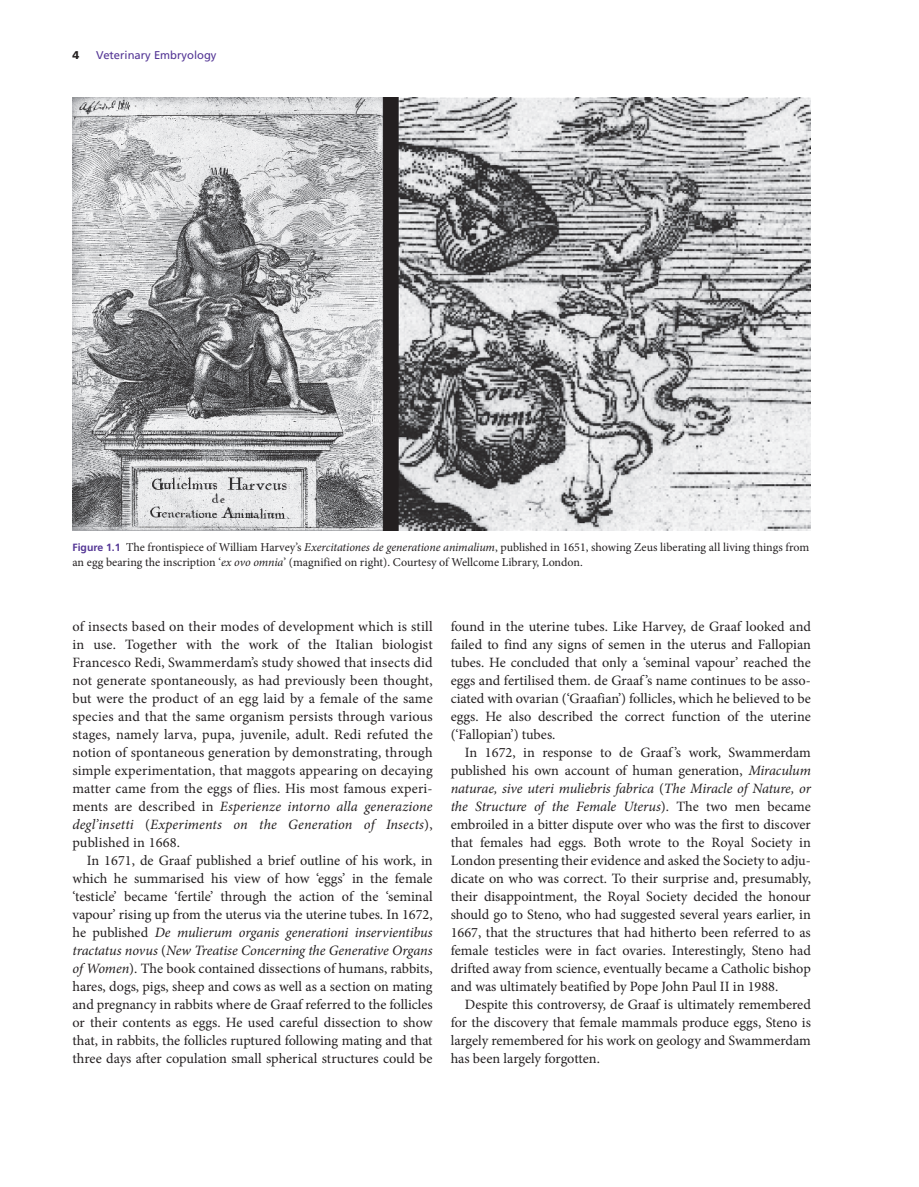
<style>
.page{position:relative;width:919px;height:1187px;background:#fff}
.page>*{position:absolute;margin:0;border:0;box-sizing:border-box;transform-origin:0 0}
.t1{font:14.25px/18px "Minion Pro";color:#231f20;text-align:justify}
.t2{font:12px/15px "Minion Pro";color:#231f20}
.t3{font:11.25px "Frutiger LT Std";color:#543695}
.t4{font:900 11.25px "Frutiger LT Std";color:#231f20}
.s1{font-family:"Frutiger LT Std";font-weight:700;font-size:10.5px;color:#543695}
.s2{font-style:italic}
</style>
<div class="page">
<img style="left:73px;top:98px;width:737px;height:432px">
<p class="t4" style="left:72px;top:48px;width:8px">4</p>
<p class="t3" style="left:96px;top:48px;width:122px">Veterinary Embryology</p>
<p class="t2" style="left:72px;top:540px;width:738px"><span class="s1">Figure 1.1</span> The frontispiece of William Harvey’s <span class="s2">Exercitationes de generatione animalium</span>, published in 1651, showing Zeus liberating all living things from an egg bearing the inscription ‘<span class="s2">ex ovo omnia</span>’ (magnified on right). Courtesy of Wellcome Library, London.</p>
<p class="t1" style="left:72px;top:617px;width:362px">of insects based on their modes of development which is still in use. Together with the work of the Italian biologist Francesco Redi, Swammerdam’s study showed that insects did not generate spontaneously, as had previously been thought, but were the product of an egg laid by a female of the same species and that the same organism persists through various stages, namely larva, pupa, juvenile, adult. Redi refuted the notion of spontaneous generation by demonstrating, through simple experimentation, that maggots appearing on decaying matter came from the eggs of flies. His most famous experi&shy;ments are described in <span class="s2">Esperienze intorno alla generazione degl’insetti</span> (<span class="s2">Experiments on the Generation of Insects</span>), published in 1668.</p>
<p class="t1" style="left:72px;top:851px;width:362px;text-indent:14px">In 1671, de Graaf published a brief outline of his work, in which he summarised his view of how ‘eggs’ in the female ‘testicle’ became ‘fertile’ through the action of the ‘seminal vapour’ rising up from the uterus via the uterine tubes. In 1672, he published <span class="s2">De mulierum organis generationi inservientibus tractatus novus</span> (<span class="s2">New Treatise Concerning the Generative Organs of Women</span>). The book contained dissections of humans, rabbits, hares, dogs, pigs, sheep and cows as well as a section on mating and pregnancy in rabbits where de Graaf referred to the follicles or their contents as eggs. He used careful dissection to show that, in rabbits, the follicles ruptured following mating and that three days after copulation small spherical structures could be</p>
<p class="t1" style="left:450px;top:617px;width:362px">found in the uterine tubes. Like Harvey, de Graaf looked and failed to find any signs of semen in the uterus and Fallopian tubes. He concluded that only a ‘seminal vapour’ reached the eggs and fertilised them. de Graaf ’s name continues to be asso&shy;ciated with ovarian (‘Graafian’) follicles, which he believed to be eggs. He also described the correct function of the uterine (‘Fallopian’) tubes.</p>
<p class="t1" style="left:450px;top:743px;width:362px;text-indent:14px">In 1672, in response to de Graaf ’s work, Swammerdam published his own account of human generation, <span class="s2">Miraculum naturae, sive uteri muliebris fabrica</span> (<span class="s2">The Miracle of Nature, or the Structure of the Female Uterus</span>). The two men became embroiled in a bitter dispute over who was the first to discover that females had eggs. Both wrote to the Royal Society in London presenting their evidence and asked the Society to adju&shy;dicate on who was correct. To their surprise and, presumably, their disappointment, the Royal Society decided the honour should go to Steno, who had suggested several years earlier, in 1667, that the structures that had hitherto been referred to as female testicles were in fact ovaries. Interestingly, Steno had drifted away from science, eventually became a Catholic bishop and was ultimately beatified by Pope John Paul II in 1988.</p>
<p class="t1" style="left:450px;top:995px;width:362px;text-indent:14px">Despite this controversy, de Graaf is ultimately remembered for the discovery that female mammals produce eggs, Steno is largely remembered for his work on geology and Swammerdam has been largely forgotten.</p>
</div>
